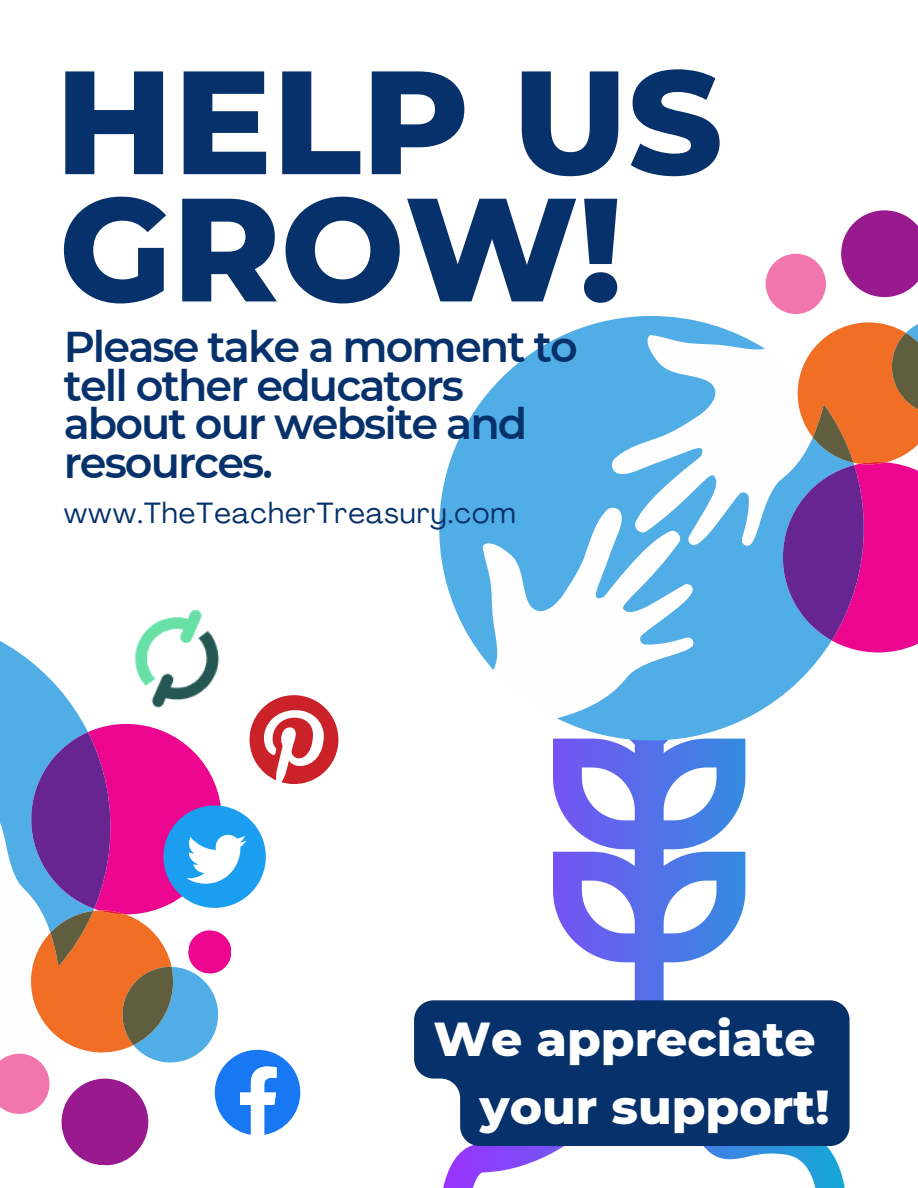
<style>
.page{position:relative;width:918px;height:1188px;background:#fff}
.page>*{position:absolute;margin:0;border:0;box-sizing:border-box;transform-origin:0 0}
.t1{font:800 146.85px "Montserrat";color:#06316b}
.t2{font:800 48.6px "Montserrat";color:#fff}
.t3{font:600 43.05px/38.8px "Montserrat";letter-spacing:-.045em;color:#06316b}
.t4{font:28.95px "Agrandir";letter-spacing:.035em;color:#06316b}
</style>
<div class="page">
<svg style="left:443px;top:741px;width:402px;height:447px"></svg>
<svg style="left:439px;top:316px;width:384px;height:425px;fill:#51ade5"></svg>
<svg style="left:841px;top:210px;width:77px;height:87px"></svg>
<svg style="left:783px;top:319px;width:135px;height:334px;background:#bc5883"></svg>
<div style="left:766px;top:254px;width:60px;height:60px;background:#f276ae;border-radius:50%"></div>
<svg style="left:0;top:641px;width:64px;height:54px;fill:#51ade5"></svg>
<svg style="left:0;top:695px;width:338px;height:471px"></svg>
<div style="left:414px;top:1000px;width:436px;height:146px;background:#06316b"></div>
<img style="left:115px;top:596px;width:122px;height:123px;border-radius:50%">
<p class="t1" style="left:55px;top:32px;width:669px">HELP US</p>
<p class="t1" style="left:59px;top:159px;width:565px">GROW!</p>
<p class="t3" style="left:64px;top:327px;width:516px">Please take a moment to tell other educators about our website and resources.</p>
<p class="t4" style="left:64px;top:501px;width:454px">www.TheTeacherTreasury.com</p>
<p class="t2" style="left:434px;top:1009px;width:384px">We appreciate</p>
<p class="t2" style="left:480px;top:1077px;width:352px">your support!</p>
</div>
